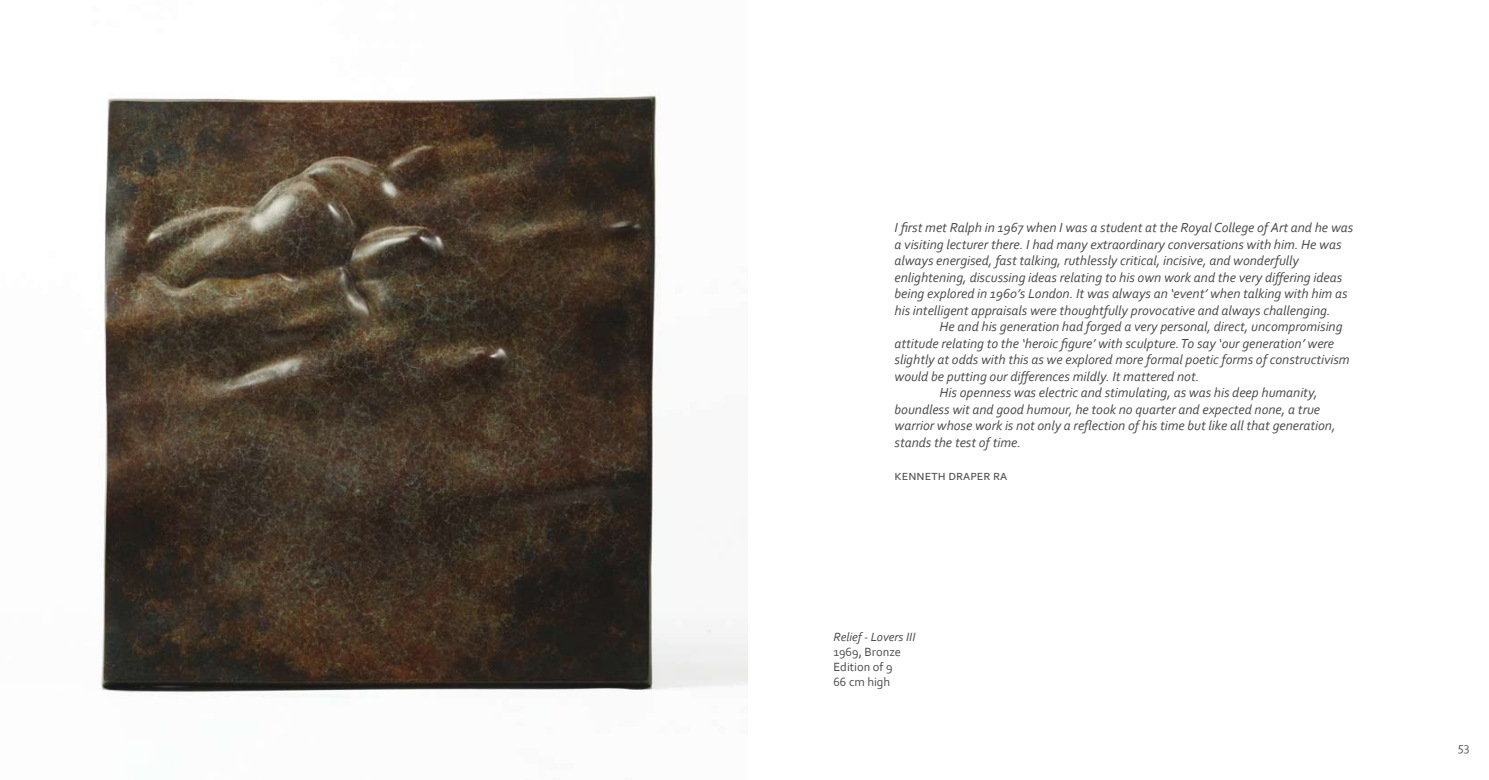
<style>
.page{position:relative;width:1489px;height:780px;background:#fff}
.page>*{position:absolute;margin:0;border:0;box-sizing:border-box;transform-origin:0 0}
.t1{font:italic 13.75px/16.5px "Corbel";color:#4b4b4d}
.t2{font:13.75px "Corbel";color:#4b4b4d}
.t3{font:12.5px/15px "Corbel";color:#4b4b4d}
.t4{font:italic 12.5px "Corbel";color:#4b4b4d}
.t5{font:12.5px "Corbel";color:#58585a}
</style>
<div class="page">
<img style="left:99px;top:85px;width:648px;height:608px">
<p class="t1" style="left:894px;top:219px;width:460px">I first met Ralph in 1967 when I was a student at the Royal College of Art and he was a visiting lecturer there. I had many extraordinary conversations with him. He was always energised, fast talking, ruthlessly critical, incisive, and wonderfully enlightening, discussing ideas relating to his own work and the very differing ideas being explored in 1960’s London. It was always an ‘event’ when talking with him as his intelligent appraisals were thoughtfully provocative and always challenging.</p>
<p class="t1" style="left:939px;top:318px;width:404px">He and his generation had forged a very personal, direct, uncompromising</p>
<p class="t1" style="left:894px;top:334px;width:441px">attitude relating to the ‘heroic figure’ with sculpture. To say ‘our generation’ were</p>
<p class="t1" style="left:894px;top:351px;width:456px">slightly at odds with this as we explored more formal poetic forms of constructivism</p>
<p class="t1" style="left:894px;top:367px;width:306px">would be putting our differences mildly. It mattered not.</p>
<p class="t1" style="left:939px;top:384px;width:380px">His openness was electric and stimulating, as was his deep humanity,</p>
<p class="t1" style="left:894px;top:400px;width:427px">boundless wit and good humour, he took no quarter and expected none, a true</p>
<p class="t1" style="left:894px;top:417px;width:442px">warrior whose work is not only a reflection of his time but like all that generation,</p>
<p class="t1" style="left:894px;top:433px;width:128px">stands the test of time.</p>
<p class="t2" style="left:894px;top:466px;width:114px">kenneth draper ra</p>
<p class="t4" style="left:833px;top:629px;width:83px">Relief - Lovers III</p>
<p class="t3" style="left:833px;top:644px;width:69px">1969, Bronze<br>Edition of 9<br>66 cm high</p>
<p class="t5" style="left:1457px;top:739px;width:13px">53</p>
</div>
